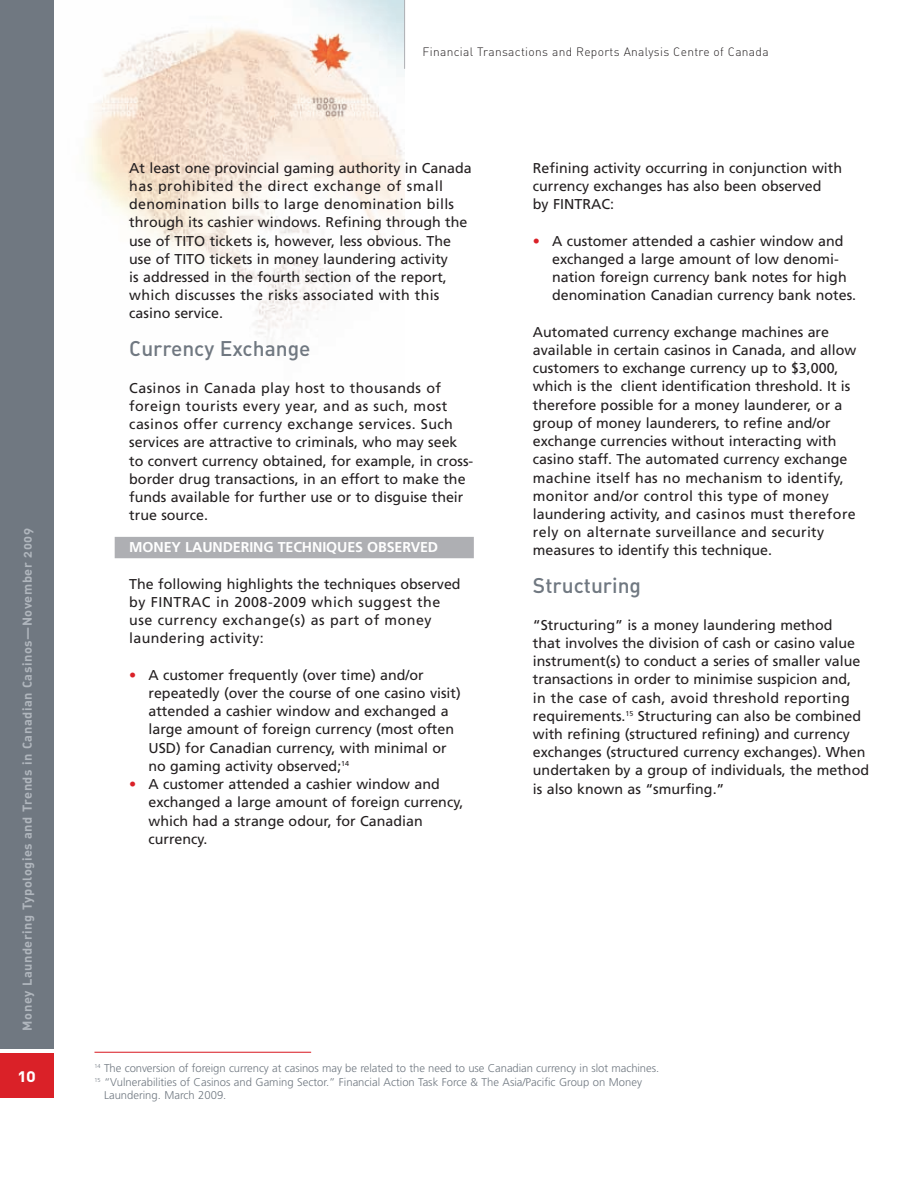
<style>
.page{position:relative;width:918px;height:1188px;background:#fff}
.page>*{position:absolute;margin:0;border:0;box-sizing:border-box;transform-origin:0 0}
.t1{font:21px "DIN Medium Alternate";color:#707881}
.t2{font:18px "DIN Bold Alternate";color:#fff}
.t3{font:14.25px/18.1px "Frutiger";color:#231f20}
.t4{font:14.25px/18.1px "Frutiger";letter-spacing:.02em;color:#231f20}
.t5{font:700 14.25px "Frutiger";letter-spacing:-.01em;color:#fff}
.t6{font:12.75px "DIN Bold Alternate";letter-spacing:.045em;color:#b0b6bd}
.t7{font:12px "DIN Light Alternate";letter-spacing:.025em;color:#231f20}
.t8{font:300 11.25px "Frutiger";color:#707881}
.s1{color:#da2128}
</style>
<div class="page">
<img style="left:85px;top:0;width:320px;height:334px">
<div style="left:115px;top:537px;width:359px;height:21px;background:#aeafb3"></div>
<div style="left:0;top:1053px;width:54px;height:45px;background:#da2128"></div>
<div style="left:0;top:0;width:54px;height:1049px;background:#707881"></div>
<hr style="left:404px;top:0;width:1px;height:69px;background:#aeafb3">
<hr style="left:94px;top:1052px;width:217px;height:1px;background:#da2128">
<p class="t6" style="left:20px;top:1030px;width:504px;rotate:-90deg">Money Laundering Typologies and Trends in Canadian Casinos—November 2009</p>
<p class="t2" style="left:18px;top:1065px;width:19px">10</p>
<p class="t7" style="left:423px;top:45px;width:348px">Financial Transactions and Reports Analysis Centre of Canada</p>
<p class="t3" style="left:129px;top:160px;width:344px">At least one provincial gaming authority in Canada has prohibited the direct exchange of small denomination bills to large denomination bills through its cashier windows. Refining through the use of TITO tickets is, however, less obvious. The use of TITO tickets in money laundering activity<br>is addressed in the fourth section of the report, which discusses the risks associated with this casino service.</p>
<h1 class="t1" style="left:129px;top:337px;width:183px">Currency Exchange</h1>
<p class="t3" style="left:129px;top:380px;width:346px">Casinos in Canada play host to thousands of foreign tourists every year, and as such, most casinos offer currency exchange services. Such services are attractive to criminals, who may seek to convert currency obtained, for example, in cross&shy;border drug transactions, in an effort to make the funds available for further use or to disguise their true source.</p>
<p class="t5" style="left:129px;top:542px;width:310px">MONEY LAUNDERING TECHNIQUES OBSERVED</p>
<p class="t4" style="left:129px;top:576px;width:333px">The following highlights the techniques observed by FINTRAC in 2008-2009 which suggest the use currency exchange(s) as part of money laundering activity:</p>
<p class="t3" style="left:148px;top:667px;width:314px;text-indent:-19px"><span class="s1">•</span> A customer frequently (over time) and/or repeatedly (over the course of one casino visit) attended a cashier window and exchanged a large amount of foreign currency (most often USD) for Canadian currency, with minimal or no gaming activity observed;<sup>14</sup></p>
<p class="t3" style="left:149px;top:776px;width:316px;text-indent:-19px"><span class="s1">•</span> A customer attended a cashier window and exchanged a large amount of foreign currency, which had a strange odour, for Canadian currency.</p>
<p class="t3" style="left:533px;top:160px;width:311px">Refining activity occurring in conjunction with currency exchanges has also been observed<br>by FINTRAC:</p>
<p class="t3" style="left:552px;top:233px;width:306px;text-indent:-19px"><span class="s1">•</span> A customer attended a cashier window and exchanged a large amount of low denomi&shy;nation foreign currency bank notes for high denomination Canadian currency bank notes.</p>
<p class="t3" style="left:533px;top:324px;width:325px">Automated currency exchange machines are available in certain casinos in Canada, and allow customers to exchange currency up to $3,000, which is the client identification threshold. It is therefore possible for a money launderer, or a group of money launderers, to refine and/or exchange currencies without interacting with casino staff. The automated currency exchange machine itself has no mechanism to identify, monitor and/or control this type of money laundering activity, and casinos must therefore rely on alternate surveillance and security measures to identify this technique.</p>
<h1 class="t1" style="left:533px;top:574px;width:110px">Structuring</h1>
<p class="t3" style="left:533px;top:617px;width:338px">“Structuring” is a money laundering method<br>that involves the division of cash or casino value instrument(s) to conduct a series of smaller value transactions in order to minimise suspicion and,<br>in the case of cash, avoid threshold reporting requirements.<sup>15</sup> Structuring can also be combined with refining (structured refining) and currency exchanges (structured currency exchanges). When undertaken by a group of individuals, the method is also known as “smurfing.”</p>
<p class="t8" style="left:94px;top:1064px;width:566px"><sup>14</sup> The conversion of foreign currency at casinos may be related to the need to use Canadian currency in slot machines.</p>
<p class="t8" style="left:94px;top:1078px;width:549px"><sup>15</sup> “Vulnerabilities of Casinos and Gaming Sector.” Financial Action Task Force &amp; The Asia/Pacific Group on Money</p>
<p class="t8" style="left:104px;top:1091px;width:124px">Laundering. March 2009.</p>
</div>
